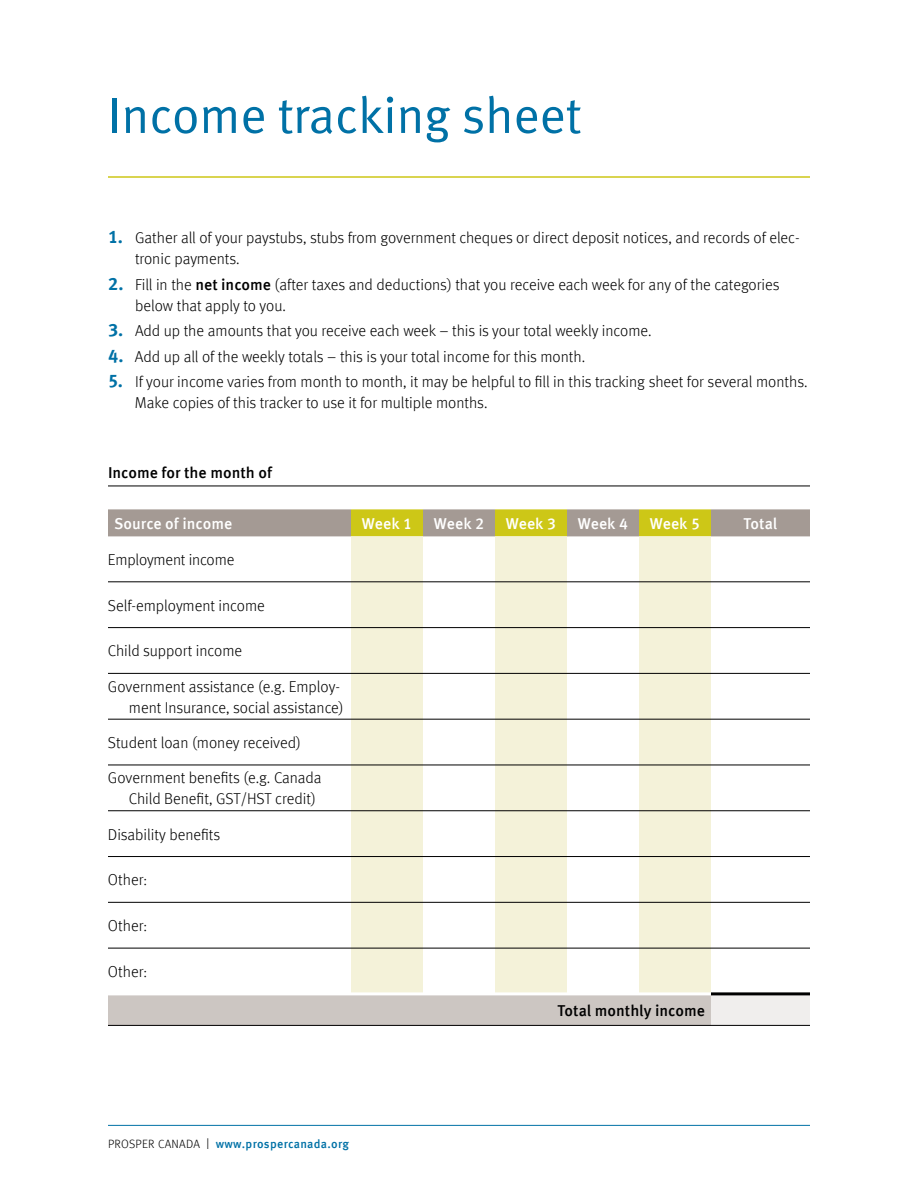
<style>
.page{position:relative;width:918px;height:1188px;background:#fff}
.page>*{position:absolute;margin:0;border:0;box-sizing:border-box;transform-origin:0 0}
.t1{font:51px "Meta Offc Norm";letter-spacing:-.01em;color:#0071a6}
.t2{font:300 15.75px/21px "Meta Offc";color:#000}
.t3{font:500 15.75px "Meta Offc";color:#fff}
.t4{font:500 15.75px "Meta Offc";color:#000}
.t5{font:500 12px "Meta Offc";letter-spacing:.02em;color:#0071a6}
.s1{font-weight:700;font-size:18px;color:#0071a6}
.s2{font-weight:500}
.s3{font-weight:300;color:#000}
.s4{font-weight:300;font-size:15.6px;color:#000}
</style>
<div class="page">
<hr style="left:108px;top:1125px;width:702px;height:1px;background:#0071a6">
<hr style="left:108px;top:176px;width:702px;height:2px;background:#cdc717">
<svg style="left:108px;top:509px;width:702px;height:27px;background:#b1a96f"></svg>
<svg style="left:351px;top:536px;width:360px;height:456px;fill:#f4f2d9"></svg>
<div style="left:108px;top:994px;width:603px;height:31px;background:#ccc6c2"></div>
<div style="left:711px;top:994px;width:99px;height:31px;background:#f0eeed"></div>
<hr style="left:108px;top:581px;width:243px;height:1px;background:#000">
<hr style="left:351px;top:581px;width:72px;height:1px;background:#000">
<hr style="left:423px;top:581px;width:72px;height:1px;background:#000">
<hr style="left:495px;top:581px;width:72px;height:1px;background:#000">
<hr style="left:567px;top:581px;width:72px;height:1px;background:#000">
<hr style="left:639px;top:581px;width:72px;height:1px;background:#000">
<hr style="left:711px;top:581px;width:99px;height:1px;background:#000">
<hr style="left:108px;top:627px;width:243px;height:1px;background:#000">
<hr style="left:351px;top:627px;width:72px;height:1px;background:#000">
<hr style="left:423px;top:627px;width:72px;height:1px;background:#000">
<hr style="left:495px;top:627px;width:72px;height:1px;background:#000">
<hr style="left:567px;top:627px;width:72px;height:1px;background:#000">
<hr style="left:639px;top:627px;width:72px;height:1px;background:#000">
<hr style="left:711px;top:627px;width:99px;height:1px;background:#000">
<hr style="left:108px;top:673px;width:243px;height:1px;background:#000">
<hr style="left:351px;top:673px;width:72px;height:1px;background:#000">
<hr style="left:423px;top:673px;width:72px;height:1px;background:#000">
<hr style="left:495px;top:673px;width:72px;height:1px;background:#000">
<hr style="left:567px;top:673px;width:72px;height:1px;background:#000">
<hr style="left:639px;top:673px;width:72px;height:1px;background:#000">
<hr style="left:711px;top:673px;width:99px;height:1px;background:#000">
<hr style="left:108px;top:719px;width:243px;height:1px;background:#000">
<hr style="left:351px;top:719px;width:72px;height:1px;background:#000">
<hr style="left:423px;top:719px;width:72px;height:1px;background:#000">
<hr style="left:495px;top:719px;width:72px;height:1px;background:#000">
<hr style="left:567px;top:719px;width:72px;height:1px;background:#000">
<hr style="left:639px;top:719px;width:72px;height:1px;background:#000">
<hr style="left:711px;top:719px;width:99px;height:1px;background:#000">
<hr style="left:108px;top:765px;width:243px;height:1px;background:#000">
<hr style="left:351px;top:765px;width:72px;height:1px;background:#000">
<hr style="left:423px;top:765px;width:72px;height:1px;background:#000">
<hr style="left:495px;top:765px;width:72px;height:1px;background:#000">
<hr style="left:567px;top:765px;width:72px;height:1px;background:#000">
<hr style="left:639px;top:765px;width:72px;height:1px;background:#000">
<hr style="left:711px;top:765px;width:99px;height:1px;background:#000">
<hr style="left:108px;top:810px;width:243px;height:1px;background:#000">
<hr style="left:351px;top:810px;width:72px;height:1px;background:#000">
<hr style="left:423px;top:810px;width:72px;height:1px;background:#000">
<hr style="left:495px;top:810px;width:72px;height:1px;background:#000">
<hr style="left:567px;top:810px;width:72px;height:1px;background:#000">
<hr style="left:639px;top:810px;width:72px;height:1px;background:#000">
<hr style="left:711px;top:810px;width:99px;height:1px;background:#000">
<hr style="left:108px;top:856px;width:243px;height:1px;background:#000">
<hr style="left:351px;top:856px;width:72px;height:1px;background:#000">
<hr style="left:423px;top:856px;width:72px;height:1px;background:#000">
<hr style="left:495px;top:856px;width:72px;height:1px;background:#000">
<hr style="left:567px;top:856px;width:72px;height:1px;background:#000">
<hr style="left:639px;top:856px;width:72px;height:1px;background:#000">
<hr style="left:711px;top:856px;width:99px;height:1px;background:#000">
<hr style="left:108px;top:902px;width:243px;height:1px;background:#000">
<hr style="left:351px;top:902px;width:72px;height:1px;background:#000">
<hr style="left:423px;top:902px;width:72px;height:1px;background:#000">
<hr style="left:495px;top:902px;width:72px;height:1px;background:#000">
<hr style="left:567px;top:902px;width:72px;height:1px;background:#000">
<hr style="left:639px;top:902px;width:72px;height:1px;background:#000">
<hr style="left:711px;top:902px;width:99px;height:1px;background:#000">
<hr style="left:108px;top:948px;width:243px;height:1px;background:#000">
<hr style="left:351px;top:948px;width:72px;height:1px;background:#000">
<hr style="left:423px;top:948px;width:72px;height:1px;background:#000">
<hr style="left:495px;top:948px;width:72px;height:1px;background:#000">
<hr style="left:567px;top:948px;width:72px;height:1px;background:#000">
<hr style="left:639px;top:948px;width:72px;height:1px;background:#000">
<hr style="left:711px;top:948px;width:99px;height:1px;background:#000">
<hr style="left:108px;top:1025px;width:243px;height:1px;background:#000">
<hr style="left:351px;top:1025px;width:72px;height:1px;background:#000">
<hr style="left:423px;top:1025px;width:72px;height:1px;background:#000">
<hr style="left:495px;top:1025px;width:72px;height:1px;background:#000">
<hr style="left:567px;top:1025px;width:72px;height:1px;background:#000">
<hr style="left:639px;top:1025px;width:72px;height:1px;background:#000">
<hr style="left:711px;top:1025px;width:99px;height:1px;background:#000">
<hr style="left:108px;top:992px;width:243px;height:3px;background:#fff">
<hr style="left:351px;top:992px;width:72px;height:3px;background:#fff">
<hr style="left:423px;top:992px;width:72px;height:3px;background:#fff">
<hr style="left:495px;top:992px;width:72px;height:3px;background:#fff">
<hr style="left:567px;top:992px;width:72px;height:3px;background:#fff">
<hr style="left:639px;top:992px;width:72px;height:3px;background:#fff">
<hr style="left:711px;top:992px;width:99px;height:3px;background:#000">
<hr style="left:108px;top:486px;width:702px;height:1px;background:#000">
<h1 class="t1" style="left:108px;top:86px;width:475px">Income tracking sheet</h1>
<p class="t2" style="left:135px;top:228px;width:666px;text-indent:-27px"><span class="s1">1.</span> Gather all of your paystubs, stubs from government cheques or direct deposit notices, and records of elec&shy;tronic payments.</p>
<p class="t2" style="left:135px;top:274px;width:646px;text-indent:-27px"><span class="s1">2.</span> Fill in the <span class="s2">net income</span> (after taxes and deductions) that you receive each week for any of the categories below that apply to you.</p>
<p class="t2" style="left:108px;top:321px;width:545px"><span class="s1">3.</span> Add up the amounts that you receive each week – this is your total weekly income.</p>
<p class="t2" style="left:108px;top:346px;width:479px"><span class="s1">4.</span> Add up all of the weekly totals – this is your total income for this month.</p>
<p class="t2" style="left:135px;top:372px;width:674px;text-indent:-27px"><span class="s1">5.</span> If your income varies from month to month, it may be helpful to fill in this tracking sheet for several months.<br>Make copies of this tracker to use it for multiple months.</p>
<p class="t4" style="left:108px;top:463px;width:166px">Income for the month of</p>
<p class="t3" style="left:114px;top:514px;width:120px">Source of income</p>
<p class="t3" style="left:362px;top:514px;width:52px">Week 1</p>
<p class="t3" style="left:434px;top:514px;width:52px">Week 2</p>
<p class="t3" style="left:506px;top:514px;width:52px">Week 3</p>
<p class="t3" style="left:578px;top:514px;width:52px">Week 4</p>
<p class="t3" style="left:650px;top:514px;width:52px">Week 5</p>
<p class="t3" style="left:744px;top:514px;width:35px">Total</p>
<p class="t2" style="left:108px;top:549px;width:128px">Employment income</p>
<p class="t2" style="left:108px;top:595px;width:158px">Self-employment income</p>
<p class="t2" style="left:108px;top:641px;width:136px">Child support income</p>
<p class="t2" style="left:108px;top:676px;width:237px;text-align:right">Government assistance (e.g. Employ&shy;ment Insurance, social assistance)</p>
<p class="t2" style="left:108px;top:732px;width:194px">Student loan (money received)</p>
<p class="t2" style="left:129px;top:768px;width:194px;text-indent:-21px">Government benefits (e.g. Canada<br>Child Benefit, GST/HST credit)</p>
<p class="t2" style="left:108px;top:824px;width:114px">Disability benefits</p>
<p class="t2" style="left:108px;top:870px;width:41px">Other:</p>
<p class="t2" style="left:108px;top:916px;width:41px">Other:</p>
<p class="t2" style="left:108px;top:961px;width:41px">Other:</p>
<p class="t4" style="left:558px;top:1001px;width:149px">Total monthly income</p>
<p class="t5" style="left:108px;top:1136px;width:243px"><span class="s3">PROSPER CANADA</span> <span class="s4">I</span> www.prospercanada.org</p>
</div>
